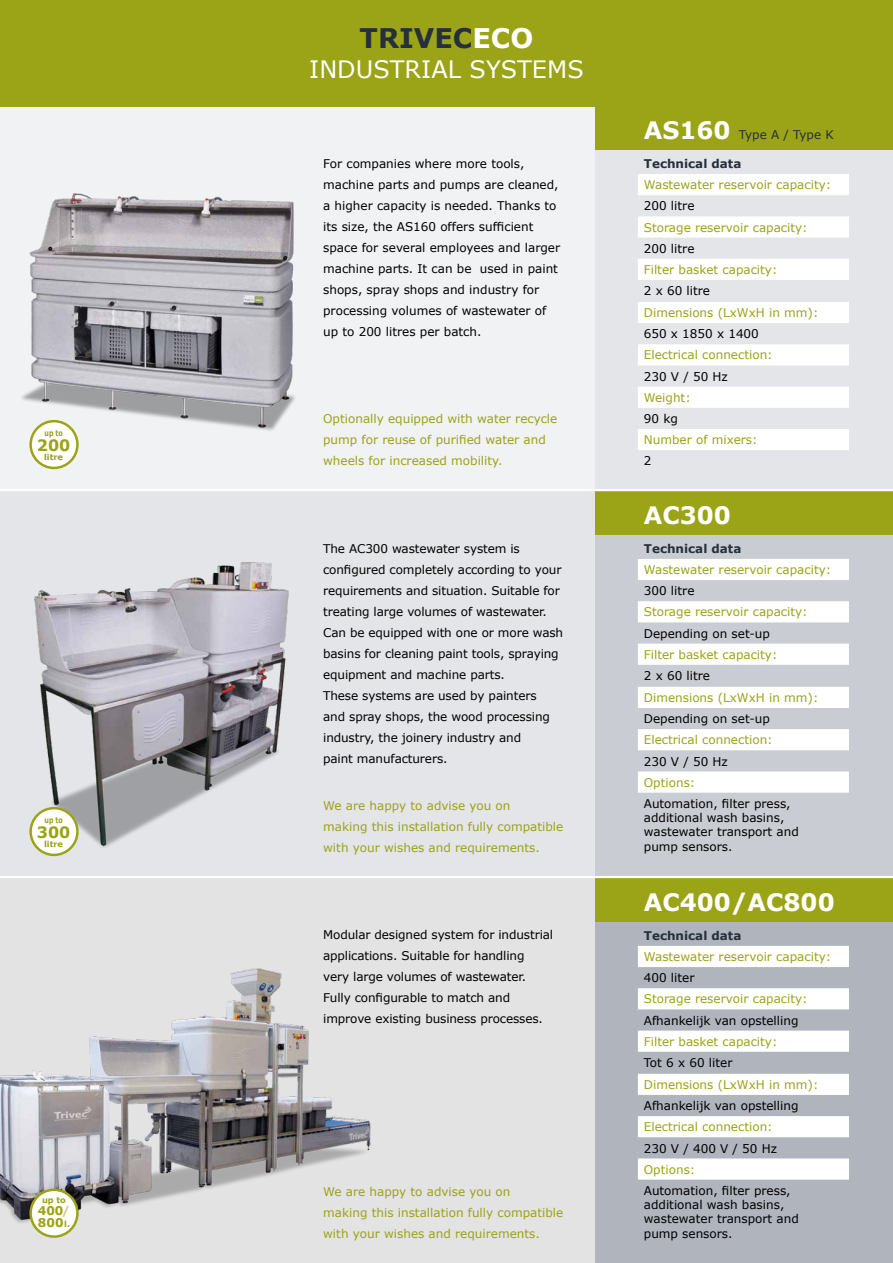
<style>
.page{position:relative;width:893px;height:1263px;background:#f1f2f4}
.page>*{position:absolute;margin:0;border:0;box-sizing:border-box;transform-origin:0 0}
.t1{font:700 27px "Verdana";color:#25303b}
.t2{font:24px "Verdana";color:#fff}
.t3{font:700 24px "Verdana";color:#fff}
.t4{font:700 15.6px "Verdana";color:#9ba316}
.t5{font:12px/21px "Verdana";color:#000}
.t6{font:12px/21px "Verdana";color:#9ba316}
.t7{font:700 12px "Verdana";color:#25303b}
.t8{font:12px "Verdana";color:#25303b}
.t9{font:700 12px/12px "Verdana";color:#9ba316}
.t10{font:700 8.25px "Verdana";color:#9ba316}
.t11{font:700 8.25px "Verdana";color:#9ba316;scale:.77 1}
.s1{color:#cdce90}
.s2{font-size:8.25px}
.s3{color:#fff}
.s4{font-weight:700;font-size:24px;color:#fff}
</style>
<div class="page">
<div style="left:0;top:490px;width:893px;height:387px;background:#e4e5e9"></div>
<div style="left:0;top:878px;width:893px;height:385px;background:#e3e3e3"></div>
<img style="left:0;top:968px;width:371px;height:267px">
<img style="left:32px;top:562px;width:257px;height:295px">
<div style="left:595px;top:0;width:298px;height:490px;background:#e4e5e9"></div>
<div style="left:595px;top:490px;width:298px;height:387px;background:#c9ccd2"></div>
<div style="left:595px;top:876px;width:298px;height:387px;background:#b0b4bd"></div>
<div style="left:595px;top:491px;width:298px;height:44px;background:#9ba316"></div>
<div style="left:595px;top:878px;width:298px;height:44px;background:#9ba316"></div>
<div style="left:595px;top:104px;width:298px;height:46px;background:#9ba316"></div>
<hr style="left:0;top:489px;width:893px;height:2px;background:#fff">
<div style="left:0;top:0;width:893px;height:106px;background:#9ba316"></div>
<svg style="left:638px;top:174px;width:211px;height:276px;fill:#fff"></svg>
<svg style="left:638px;top:559px;width:211px;height:234px;fill:#fff"></svg>
<svg style="left:638px;top:946px;width:211px;height:234px;fill:#fff"></svg>
<img style="left:22px;top:193px;width:273px;height:241px">
<div style="left:31px;top:421px;width:46px;height:47px;background:#fff;border-radius:50%"></div>
<div style="left:29px;top:420px;width:50px;height:49px;border:2px solid #9ba316;border-radius:50%"></div>
<div style="left:31px;top:808px;width:46px;height:47px;background:#fff;border-radius:50%"></div>
<div style="left:29px;top:807px;width:50px;height:49px;border:2px solid #9ba316;border-radius:50%"></div>
<div style="left:31px;top:1190px;width:46px;height:46px;background:#fff;border-radius:50%"></div>
<div style="left:29px;top:1188px;width:50px;height:50px;border:2px solid #9ba316;border-radius:50%"></div>
<hr style="left:0;top:876px;width:893px;height:2px;background:#fff">
<p class="t11" style="left:45px;top:427px;width:25px">up to</p>
<h3 class="t4" style="left:37px;top:435px;width:35px">200</h3>
<p class="t10" style="left:44px;top:451px;width:20px">litre</p>
<p class="t11" style="left:45px;top:814px;width:25px">up to</p>
<h3 class="t4" style="left:37px;top:822px;width:35px">300</h3>
<p class="t10" style="left:44px;top:838px;width:20px">litre</p>
<p class="t10" style="left:42px;top:1195px;width:25px">up to</p>
<p class="t9" style="left:38px;top:1205px;width:34px">400<span class="s1">/<br></span>800 <span class="s2">l.</span></p>
<h1 class="t1" style="left:360px;top:21px;width:175px">TRIVEC<span class="s3">ECO</span></h1>
<h2 class="t2" style="left:309px;top:53px;width:276px">INDUSTRIAL SYSTEMS</h2>
<p class="t5" style="left:323px;top:153px;width:239px">For companies where more tools, machine parts and pumps are cleaned, a higher capacity is needed. Thanks to its size, the AS160 offers sufficient space for several employees and larger machine parts. It can be used in paint shops, spray shops and industry for processing volumes of wastewater of up to 200 litres per batch.</p>
<p class="t6" style="left:323px;top:408px;width:236px">Optionally equipped with water recycle pump for reuse of purified water and wheels for increased mobility.</p>
<p class="t5" style="left:323px;top:538px;width:242px">The AC300 wastewater system is configured completely according to your requirements and situation. Suitable for treating large volumes of wastewater.<br>Can be equipped with one or more wash basins for cleaning paint tools, spraying equipment and machine parts.<br>These systems are used by painters<br>and spray shops, the wood processing industry, the joinery industry and<br>paint manufacturers.</p>
<p class="t6" style="left:323px;top:795px;width:242px">We are happy to advise you on<br>making this installation fully compatible with your wishes and requirements.</p>
<p class="t5" style="left:323px;top:924px;width:232px">Modular designed system for industrial applications. Suitable for handling very large volumes of wastewater.<br>Fully configurable to match and improve existing business processes.</p>
<p class="t6" style="left:323px;top:1180px;width:242px">We are happy to advise you on<br>making this installation fully compatible with your wishes and requirements.</p>
<p class="t8" style="left:644px;top:126px;width:191px"><span class="s4">AS160</span> Type A / Type K</p>
<p class="t7" style="left:644px;top:156px;width:99px">Technical data</p>
<p class="t6" style="left:644px;top:174px;width:189px">Wastewater reservoir capacity:</p>
<p class="t5" style="left:644px;top:195px;width:52px">200 litre</p>
<p class="t6" style="left:644px;top:217px;width:165px">Storage reservoir capacity:</p>
<p class="t5" style="left:644px;top:238px;width:52px">200 litre</p>
<p class="t6" style="left:644px;top:259px;width:135px">Filter basket capacity:</p>
<p class="t5" style="left:644px;top:280px;width:68px">2 x 60 litre</p>
<p class="t6" style="left:644px;top:302px;width:176px">Dimensions (LxWxH in mm):</p>
<p class="t5" style="left:644px;top:323px;width:117px">650 x 1850 x 1400</p>
<p class="t6" style="left:644px;top:344px;width:130px">Electrical connection:</p>
<p class="t5" style="left:644px;top:366px;width:86px">230 V / 50 Hz</p>
<p class="t6" style="left:644px;top:387px;width:48px">Weight:</p>
<p class="t5" style="left:644px;top:408px;width:36px">90 kg</p>
<p class="t6" style="left:644px;top:429px;width:115px">Number of mixers:</p>
<p class="t5" style="left:644px;top:450px;width:9px">2</p>
<h2 class="t3" style="left:644px;top:499px;width:89px">AC300</h2>
<p class="t7" style="left:644px;top:541px;width:99px">Technical data</p>
<p class="t6" style="left:644px;top:559px;width:189px">Wastewater reservoir capacity:</p>
<p class="t5" style="left:644px;top:580px;width:52px">300 litre</p>
<p class="t6" style="left:644px;top:601px;width:165px">Storage reservoir capacity:</p>
<p class="t5" style="left:644px;top:623px;width:128px">Depending on set-up</p>
<p class="t6" style="left:644px;top:644px;width:135px">Filter basket capacity:</p>
<p class="t5" style="left:644px;top:665px;width:68px">2 x 60 litre</p>
<p class="t6" style="left:644px;top:687px;width:176px">Dimensions (LxWxH in mm):</p>
<p class="t5" style="left:644px;top:708px;width:128px">Depending on set-up</p>
<p class="t6" style="left:644px;top:729px;width:130px">Electrical connection:</p>
<p class="t5" style="left:644px;top:750px;width:86px">230 V / 50 Hz</p>
<p class="t6" style="left:644px;top:772px;width:53px">Options:</p>
<p class="t5" style="left:644px;top:796px;width:156px;line-height:14.2px">Automation, filter press, additional wash basins, wastewater transport and pump sensors.</p>
<h2 class="t3" style="left:644px;top:886px;width:192px">AC400/AC800</h2>
<p class="t7" style="left:644px;top:928px;width:99px">Technical data</p>
<p class="t6" style="left:644px;top:946px;width:189px">Wastewater reservoir capacity:</p>
<p class="t5" style="left:644px;top:967px;width:52px">400 liter</p>
<p class="t6" style="left:644px;top:988px;width:165px">Storage reservoir capacity:</p>
<p class="t5" style="left:644px;top:1010px;width:156px">Afhankelijk van opstelling</p>
<p class="t6" style="left:644px;top:1031px;width:135px">Filter basket capacity:</p>
<p class="t5" style="left:644px;top:1052px;width:90px">Tot 6 x 60 liter</p>
<p class="t6" style="left:644px;top:1074px;width:176px">Dimensions (LxWxH in mm):</p>
<p class="t5" style="left:644px;top:1095px;width:156px">Afhankelijk van opstelling</p>
<p class="t6" style="left:644px;top:1116px;width:130px">Electrical connection:</p>
<p class="t5" style="left:644px;top:1137px;width:135px">230 V / 400 V / 50 Hz</p>
<p class="t6" style="left:644px;top:1159px;width:53px">Options:</p>
<p class="t5" style="left:644px;top:1183px;width:156px;line-height:14.2px">Automation, filter press, additional wash basins, wastewater transport and pump sensors.</p>
</div>
